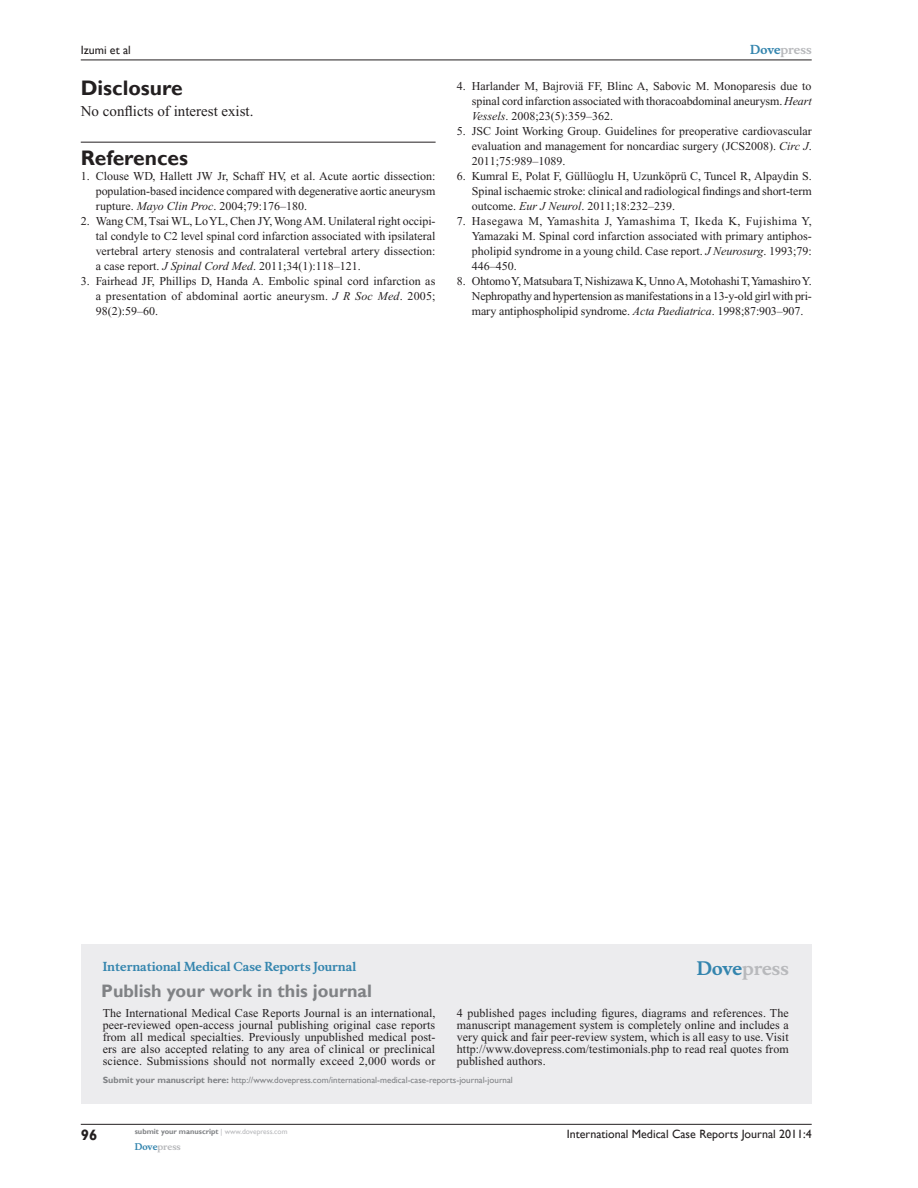
<style>
.page{position:relative;width:918px;height:1188px;background:#fff}
.page>*{position:absolute;margin:0;border:0;box-sizing:border-box;transform-origin:0 0}
.t1{font:700 21px "Gill Sans";color:#231f20}
.t2{font:700 18px "Gill Sans";color:#808285}
.t3{font:700 18px "Musee";color:#b8b9bc}
.t4{font:15px "Times New Roman";color:#231f20}
.t5{font:700 15px "Gill Sans";color:#231f20}
.t6{font:12px/15px "Times New Roman";color:#231f20;text-align:justify}
.t7{font:12px "Gill Sans";color:#231f20}
.t8{font:700 12px "Musee";color:#3485ae}
.t9{font:700 12px "Musee";color:#b8b9bc}
.t10{font:9px "Gill Sans";color:#808285}
.t11{font:700 9px "Musee";color:#b8b9bc}
.t12{font:700 7.5px "Gill Sans";color:#808285}
.s1{font-style:italic}
.s2{color:#3485ae}
.s3{font-weight:700}
.s4{font-weight:400;color:#b8b9bc}
</style>
<div class="page">
<div style="left:81px;top:944px;width:731px;height:159px;background:#ececee"></div>
<hr style="left:81px;top:1124px;width:731px;height:1px;background:#231f20">
<hr style="left:81px;top:60px;width:731px;height:1px;background:#231f20">
<hr style="left:81px;top:142px;width:355px;height:1px;background:#231f20">
<p class="t7" style="left:81px;top:43px;width:52px">Izumi et al</p>
<h1 class="t1" style="left:81px;top:76px;width:103px">Disclosure</h1>
<p class="t4" style="left:81px;top:103px;width:174px">No conflicts of interest exist.</p>
<h1 class="t1" style="left:81px;top:145px;width:109px">References</h1>
<p class="t6" style="left:96px;top:169px;width:341px;text-indent:-15px">1. Clouse WD, Hallett JW Jr, Schaff HV, et al. Acute aortic dissection: population-based incidence compared with degenerative aortic aneurysm rupture. <span class="s1">Mayo Clin Proc</span>. 2004;79:176–180.</p>
<p class="t6" style="left:96px;top:214px;width:341px;text-indent:-15px">2. Wang CM, Tsai WL, Lo YL, Chen JY, Wong AM. Unilateral right occipi&shy;tal condyle to C2 level spinal cord infarction associated with ipsilateral vertebral artery stenosis and contralateral vertebral artery dissection: a case report. <span class="s1">J Spinal Cord Med</span>. 2011;34(1):118–121.</p>
<p class="t6" style="left:96px;top:274px;width:341px;text-indent:-15px">3. Fairhead JF, Phillips D, Handa A. Embolic spinal cord infarction as a presentation of abdominal aortic aneurysm. <span class="s1">J R Soc Med</span>. 2005; 98(2):59–60.</p>
<p class="t9" style="left:750px;top:43px;width:63px"><span class="s2">Dove</span>press</p>
<p class="t6" style="left:472px;top:79px;width:341px;text-indent:-15px">4. Harlander M, Bajroviä FF, Blinc A, Sabovic M. Monoparesis due to spinal cord infarction associated with thoracoabdominal aneurysm. <span class="s1">Heart Vessels</span>. 2008;23(5):359–362.</p>
<p class="t6" style="left:472px;top:124px;width:341px;text-indent:-15px">5. JSC Joint Working Group. Guidelines for preoperative cardiovascular evaluation and management for noncardiac surgery (JCS2008). <span class="s1">Circ J</span>.<br>2011;75:989–1089.</p>
<p class="t6" style="left:472px;top:169px;width:342px;text-indent:-15px">6. Kumral E, Polat F, Güllüoglu H, Uzunköprü C, Tuncel R, Alpaydin S.<br>Spinal ischaemic stroke: clinical and radiological findings and short-term outcome. <span class="s1">Eur J Neurol</span>. 2011;18:232–239.</p>
<p class="t6" style="left:472px;top:214px;width:341px;text-indent:-15px">7. Hasegawa M, Yamashita J, Yamashima T, Ikeda K, Fujishima Y, Yamazaki M. Spinal cord infarction associated with primary antiphos&shy;pholipid syndrome in a young child. Case report. <span class="s1">J Neurosurg</span>. 1993;79:<br>446–450.</p>
<p class="t6" style="left:472px;top:274px;width:341px;text-indent:-15px">8. Ohtomo Y, Matsubara T, Nishizawa K, Unno A, Motohashi T, Yamashiro Y.<br>Nephropathy and hypertension as manifestations in a 13-y-old girl with pri&shy;mary antiphospholipid syndrome. <span class="s1">Acta Paediatrica</span>. 1998;87:903–907.</p>
<p class="t8" style="left:103px;top:959px;width:255px">International Medical Case Reports Journal</p>
<h2 class="t2" style="left:101px;top:980px;width:272px">Publish your work in this journal</h2>
<h2 class="t3" style="left:697px;top:958px;width:94px"><span class="s2">Dove</span>press</h2>
<p class="t6" style="left:103px;top:1007px;width:334px;line-height:12px">The International Medical Case Reports Journal is an international, peer-reviewed open-access journal publishing original case reports from all medical specialties. Previously unpublished medical post&shy;ers are also accepted relating to any area of clinical or preclinical science. Submissions should not normally exceed 2,000 words or</p>
<p class="t6" style="left:457px;top:1007px;width:333px;line-height:12px">4 published pages including figures, diagrams and references. The manuscript management system is completely online and includes a very quick and fair peer-review system, which is all easy to use. Visit http://www.dovepress.com/testimonials.php to read real quotes from published authors.</p>
<p class="t10" style="left:103px;top:1075px;width:412px"><span class="s3">Submit your manuscript here:</span> http://www.dovepress.com/international-medical-case-reports-journal-journal</p>
<p class="t5" style="left:81px;top:1126px;width:18px">96</p>
<p class="t12" style="left:135px;top:1127px;width:154px">submit your manuscript <span class="s4">| www.dovepress.com</span></p>
<p class="t11" style="left:135px;top:1141px;width:48px"><span class="s2">Dove</span>press</p>
<p class="t7" style="left:567px;top:1127px;width:246px">International Medical Case Reports Journal 2011:4</p>
</div>
